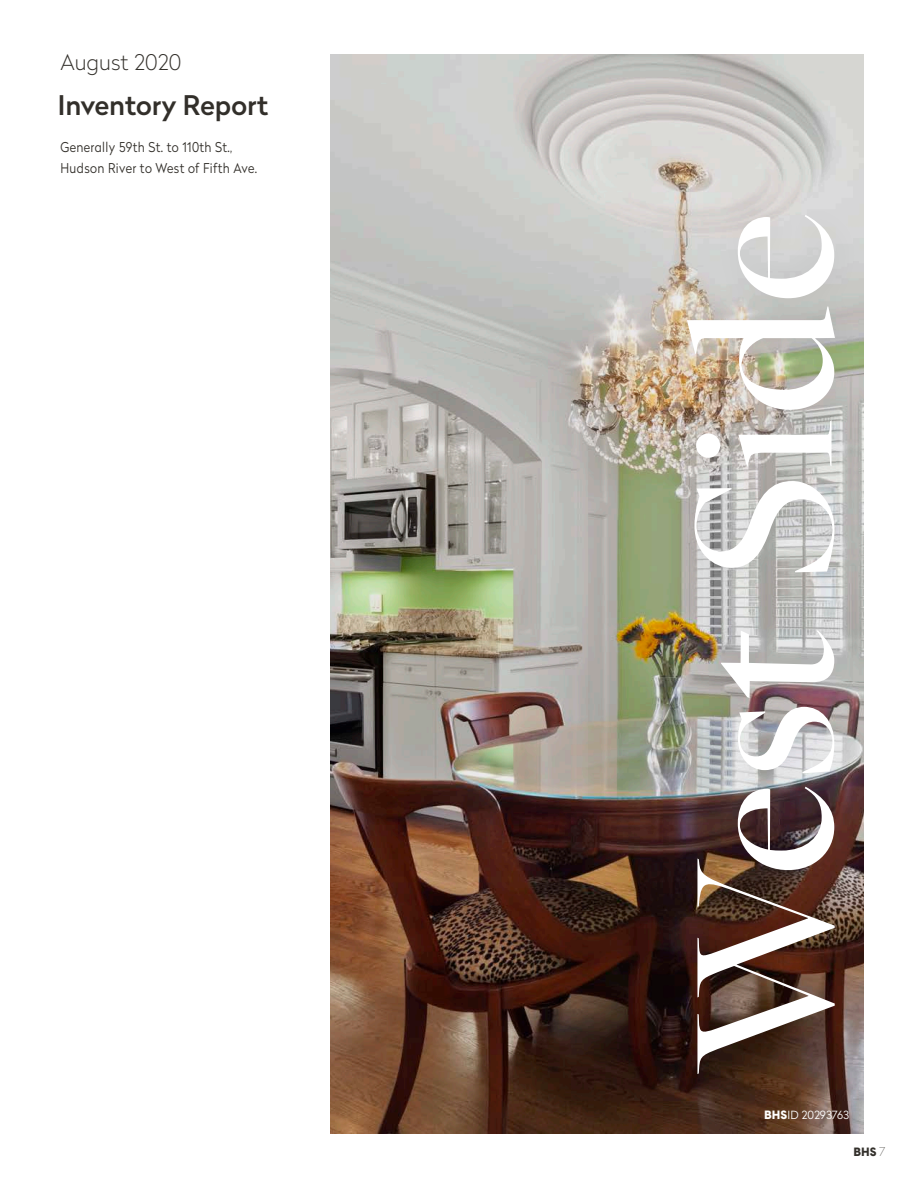
<style>
.page{position:relative;width:918px;height:1188px;background:#fff}
.page>*{position:absolute;margin:0;border:0;box-sizing:border-box;transform-origin:0 0}
.t1{font:500 214.5px "Freight Big Pro";letter-spacing:.025em;color:#fff}
.t2{font:500 27px "Radikal";color:#322f2a}
.t3{font:100 21.45px "Radikal";color:#322f2a}
.Headline_B_All_Caps{font:300 13.5px "Radikal";letter-spacing:.03em;color:#322f2a;scale:.9 1}
.t4{font:900 12px "Cadiz";color:#322f2a}
.t5{font:300 11.25px "Radikal";color:#fff}
.s1{font-family:"Cadiz";font-weight:900;font-size:12px}
.s2{font-family:"Radikal";font-weight:100}
</style>
<div class="page">
<img style="left:331px;top:54px;width:533px;height:1080px">
<div style="left:659px;top:189px;width:204px;height:908px;background:#231f20;opacity:.08"></div>
<p class="t3" style="left:60px;top:48px;width:122px">August 2020</p>
<p class="t2" style="left:58px;top:86px;width:212px">Inventory Report</p>
<p class="Headline_B_All_Caps" style="left:60px;top:138px;width:193px">Generally 59th St. to 110th St.,</p>
<p class="Headline_B_All_Caps" style="left:60px;top:159px;width:220px">Hudson River to West of Fifth Ave.</p>
<p class="t1" style="left:622px;top:1072px;width:862px;rotate:-90deg">West Side</p>
<p class="t5" style="left:764px;top:1107px;width:86px"><span class="s1">BHS</span>ID 20293763</p>
<p class="t4" style="left:854px;top:1144px;width:34px">BHS <span class="s2">7</span></p>
</div>
